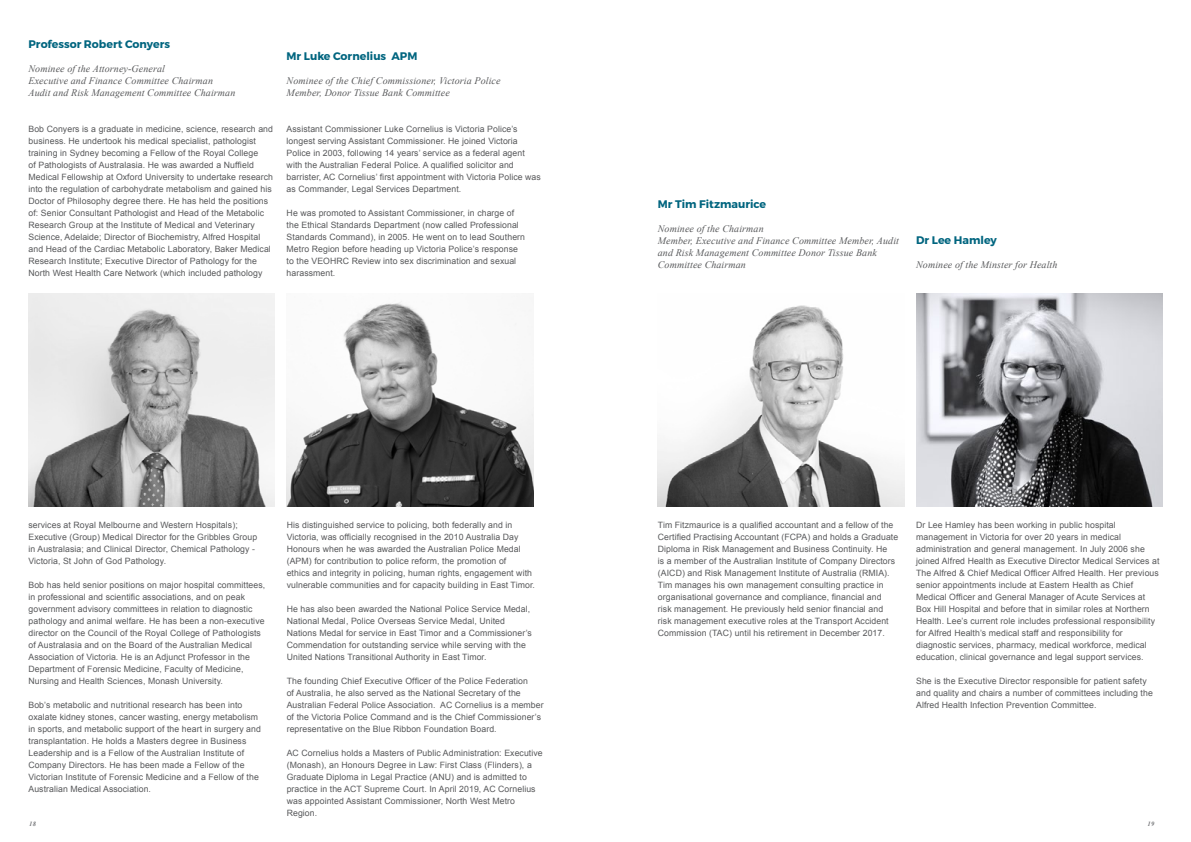
<style>
.page{position:relative;width:1191px;height:842px;background:#fff}
.page>*{position:absolute;margin:0;border:0;box-sizing:border-box;transform-origin:0 0}
.t1{font:700 11px "Montserrat";color:#00657f}
.t2{font:italic 10px/12px "Times New Roman";letter-spacing:.01em;color:#58595b}
.t3{font:8.7px/12px "Arial";letter-spacing:.01em;color:#58595b}
.t4{font:italic 700 6.5px "Times New Roman";color:#717275}
</style>
<div class="page">
<img style="left:287px;top:301px;width:246px;height:205px">
<img style="left:916px;top:293px;width:246px;height:213px">
<img style="left:658px;top:305px;width:246px;height:202px">
<img style="left:28px;top:293px;width:246px;height:213px">
<p class="t1" style="left:28px;top:37px;width:143px">Professor Robert Conyers</p>
<p class="t2" style="left:28px;top:62px;width:208px">Nominee of the Attorney-General<br>Executive and Finance Committee Chairman<br>Audit and Risk Management Committee Chairman</p>
<p class="t3" style="left:28px;top:123px;width:246px">Bob Conyers is a graduate in medicine, science, research and business. He undertook his medical specialist, pathologist training in Sydney becoming a Fellow of the Royal College<br>of Pathologists of Australasia. He was awarded a Nuffield Medical Fellowship at Oxford University to undertake research into the regulation of carbohydrate metabolism and gained his Doctor of Philosophy degree there. He has held the positions of: Senior Consultant Pathologist and Head of the Metabolic Research Group at the Institute of Medical and Veterinary Science, Adelaide; Director of Biochemistry, Alfred Hospital and Head of the Cardiac Metabolic Laboratory, Baker Medical Research Institute; Executive Director of Pathology for the North West Health Care Network (which included pathology</p>
<p class="t1" style="left:287px;top:49px;width:132px">Mr Luke Cornelius APM</p>
<p class="t2" style="left:287px;top:74px;width:215px">Nominee of the Chief Commissioner, Victoria Police<br>Member, Donor Tissue Bank Committee</p>
<p class="t3" style="left:287px;top:123px;width:256px">Assistant Commissioner Luke Cornelius is Victoria Police’s longest serving Assistant Commissioner. He joined Victoria Police in 2003, following 14 years’ service as a federal agent with the Australian Federal Police. A qualified solicitor and barrister, AC Cornelius’ first appointment with Victoria Police was as Commander, Legal Services Department.</p>
<p class="t3" style="left:287px;top:207px;width:240px">He was promoted to Assistant Commissioner, in charge of the Ethical Standards Department (now called Professional Standards Command), in 2005. He went on to lead Southern Metro Region before heading up Victoria Police’s response to the VEOHRC Review into sex discrimination and sexual harassment.</p>
<p class="t3" style="left:28px;top:519px;width:230px">services at Royal Melbourne and Western Hospitals); Executive (Group) Medical Director for the Gribbles Group in Australasia; and Clinical Director, Chemical Pathology - Victoria, St John of God Pathology.</p>
<p class="t3" style="left:28px;top:579px;width:238px">Bob has held senior positions on major hospital committees, in professional and scientific associations, and on peak government advisory committees in relation to diagnostic pathology and animal welfare. He has been a non-executive director on the Council of the Royal College of Pathologists of Australasia and on the Board of the Australian Medical Association of Victoria. He is an Adjunct Professor in the Department of Forensic Medicine, Faculty of Medicine, Nursing and Health Sciences, Monash University.</p>
<p class="t3" style="left:28px;top:699px;width:234px">Bob’s metabolic and nutritional research has been into oxalate kidney stones, cancer wasting, energy metabolism in sports, and metabolic support of the heart in surgery and transplantation. He holds a Masters degree in Business Leadership and is a Fellow of the Australian Institute of Company Directors. He has been made a Fellow of the Victorian Institute of Forensic Medicine and a Fellow of the Australian Medical Association.</p>
<p class="t3" style="left:287px;top:519px;width:250px">His distinguished service to policing, both federally and in Victoria, was officially recognised in the 2010 Australia Day Honours when he was awarded the Australian Police Medal (APM) for contribution to police reform, the promotion of<br>ethics and integrity in policing, human rights, engagement with vulnerable communities and for capacity building in East Timor.</p>
<p class="t3" style="left:287px;top:603px;width:247px">He has also been awarded the National Police Service Medal, National Medal, Police Overseas Service Medal, United Nations Medal for service in East Timor and a Commissioner’s Commendation for outstanding service while serving with the United Nations Transitional Authority in East Timor.</p>
<p class="t3" style="left:287px;top:675px;width:258px">The founding Chief Executive Officer of the Police Federation<br>of Australia, he also served as the National Secretary of the Australian Federal Police Association. AC Cornelius is a member of the Victoria Police Command and is the Chief Commissioner’s representative on the Blue Ribbon Foundation Board.</p>
<p class="t3" style="left:287px;top:747px;width:257px">AC Cornelius holds a Masters of Public Administration: Executive (Monash), an Honours Degree in Law: First Class (Flinders), a Graduate Diploma in Legal Practice (ANU) and is admitted to practice in the ACT Supreme Court. In April 2019, AC Cornelius was appointed Assistant Commissioner, North West Metro Region.</p>
<p class="t1" style="left:658px;top:197px;width:110px">Mr Tim Fitzmaurice</p>
<p class="t2" style="left:658px;top:222px;width:243px">Nominee of the Chairman<br>Member, Executive and Finance Committee Member, Audit and Risk Management Committee Donor Tissue Bank Committee Chairman</p>
<p class="t1" style="left:916px;top:233px;width:82px">Dr Lee Hamley</p>
<p class="t2" style="left:916px;top:258px;width:143px">Nominee of the Minster for Health</p>
<p class="t3" style="left:658px;top:519px;width:242px">Tim Fitzmaurice is a qualified accountant and a fellow of the Certified Practising Accountant (FCPA) and holds a Graduate Diploma in Risk Management and Business Continuity. He<br>is a member of the Australian Institute of Company Directors (AICD) and Risk Management Institute of Australia (RMIA).<br>Tim manages his own management consulting practice in organisational governance and compliance, financial and<br>risk management. He previously held senior financial and risk management executive roles at the Transport Accident Commission (TAC) until his retirement in December 2017.</p>
<p class="t3" style="left:916px;top:519px;width:245px">Dr Lee Hamley has been working in public hospital management in Victoria for over 20 years in medical administration and general management. In July 2006 she joined Alfred Health as Executive Director Medical Services at The Alfred &amp; Chief Medical Officer Alfred Health. Her previous senior appointments include at Eastern Health as Chief Medical Officer and General Manager of Acute Services at Box Hill Hospital and before that in similar roles at Northern Health. Lee’s current role includes professional responsibility for Alfred Health’s medical staff and responsibility for diagnostic services, pharmacy, medical workforce, medical education, clinical governance and legal support services.</p>
<p class="t3" style="left:916px;top:675px;width:238px">She is the Executive Director responsible for patient safety and quality and chairs a number of committees including the<br>Alfred Health Infection Prevention Committee.</p>
<p class="t4" style="left:29px;top:819px;width:8px">18</p>
<p class="t4" style="left:1147px;top:819px;width:8px">19</p>
</div>
